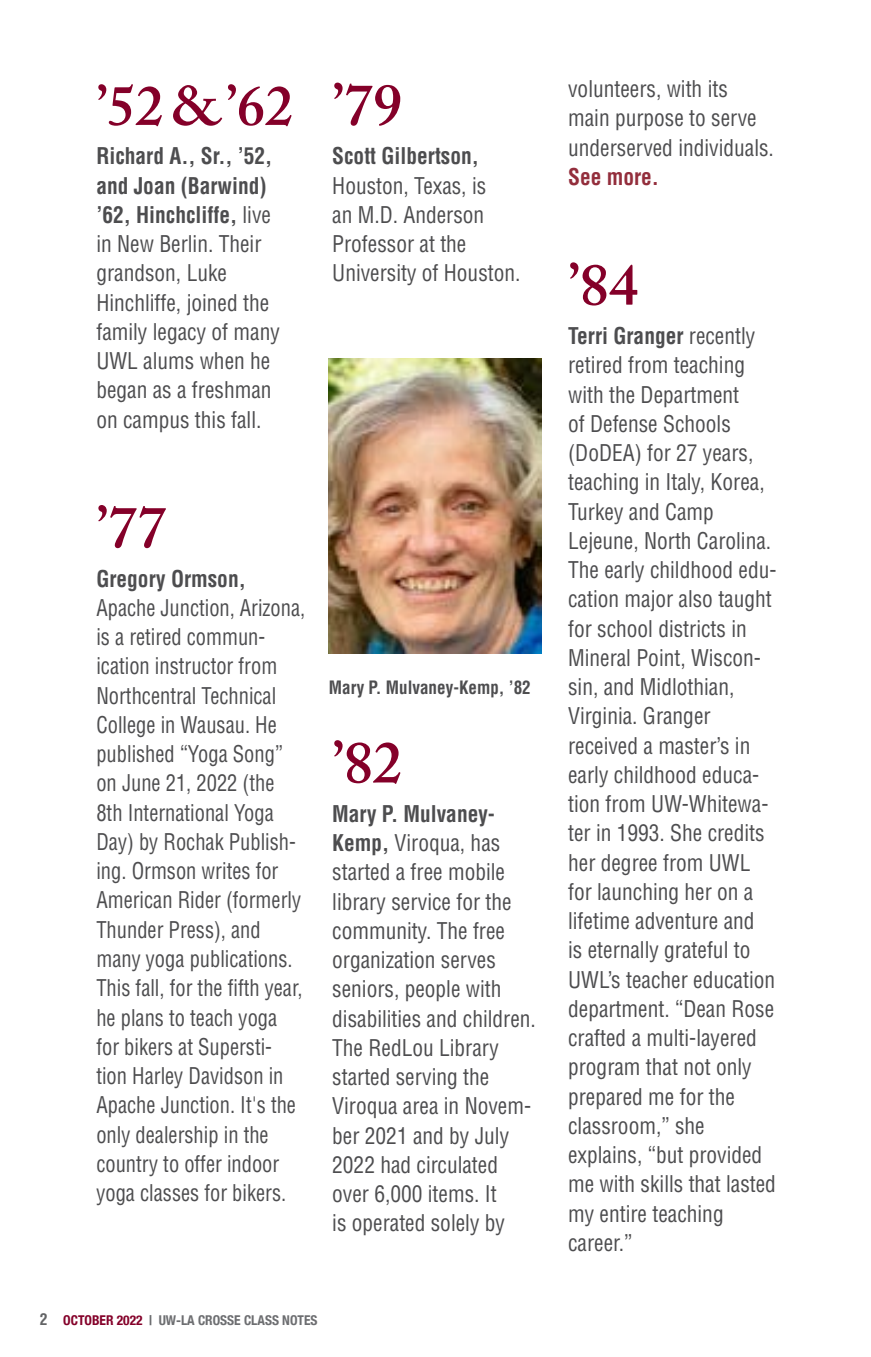
<style>
.page{position:relative;width:871px;height:1357px;background:#fff}
.page>*{position:absolute;margin:0;border:0;box-sizing:border-box;transform-origin:0 0}
.t1{font:600 58.5px "Adobe Caslon Pro";color:#840029}
.t2{font:600 56.25px "Adobe Caslon Pro";color:#840029}
.t3{font:condensed 22.5px/29.2px "Helvetica LT Std";color:#4d4d4f;scale:.95 1}
.t4{font:condensed 22.5px/29.2px "Helvetica LT Std";color:#4d4d4f;scale:.91 1}
.t5{font:700 condensed 22.5px "Helvetica LT Std";color:#4d4d4f;scale:.95 1}
.t6{font:700 condensed 22.5px "Helvetica LT Std";color:#932e3c;scale:.95 1}
.t7{font:700 condensed 18px "Helvetica LT Std";color:#4d4d4f;scale:.95 1}
.t8{font:700 condensed 13.5px "Helvetica Neue";color:#6d6e71}
.s1{font-weight:700}
.s2{font-family:"Helvetica LT Std";font-size:15.75px;color:#636466}
.s3{color:#840029}
</style>
<div class="page">
<img style="left:329px;top:358px;width:212px;height:296px">
<h2 class="t2" style="left:96px;top:73px;width:198px">’52 &amp; ’62</h2>
<p class="t3" style="left:96px;top:141px;width:195px"><span class="s1">Richard A., Sr., ’52, and Joan (Barwind) ’62, Hinchcliffe,</span> live in New Berlin. Their grandson, Luke<br>Hinchliffe, joined the family legacy of many<br>UWL alums when he began as a freshman on campus this fall.</p>
<h1 class="t1" style="left:332px;top:70px;width:71px">’79</h1>
<p class="t5" style="left:332px;top:142px;width:156px">Scott Gilbertson,</p>
<p class="t3" style="left:332px;top:171px;width:200px">Houston, Texas, is<br>an M.D. Anderson<br>Professor at the<br>University of Houston.</p>
<h1 class="t1" style="left:96px;top:493px;width:71px">’77</h1>
<p class="t5" style="left:96px;top:564px;width:159px">Gregory Ormson,</p>
<p class="t4" style="left:96px;top:593px;width:231px">Apache Junction, Arizona, is a retired commun&shy;ication instructor from<br>Northcentral Technical<br>College in Wausau. He published “Yoga Song” on June 21, 2022 (the<br>8th International Yoga<br>Day) by Rochak Publish&shy;ing. Ormson writes for<br>American Rider (formerly<br>Thunder Press), and many yoga publications.<br>This fall, for the fifth year, he plans to teach yoga for bikers at Supersti&shy;tion Harley Davidson in<br>Apache Junction. It's the only dealership in the country to offer indoor yoga classes for bikers.</p>
<p class="t7" style="left:329px;top:676px;width:214px">Mary P. Mulvaney-Kemp, ’82</p>
<h1 class="t1" style="left:332px;top:728px;width:71px">’82</h1>
<p class="t3" style="left:332px;top:799px;width:216px"><span class="s1">Mary P. Mulvaney-<br>Kemp,</span> Viroqua, has started a free mobile library service for the community. The free organization serves seniors, people with disabilities and children.<br>The RedLou Library started serving the<br>Viroqua area in Novem&shy;ber 2021 and by July<br>2022 had circulated over 6,000 items. It<br>is operated solely by</p>
<p class="t8" style="left:40px;top:1309px;width:279px"><span class="s2">2</span> <span class="s3">OCTOBER 2022</span> | UW-LA CROSSE CLASS NOTES</p>
<p class="t3" style="left:568px;top:74px;width:218px">volunteers, with its main purpose to serve underserved individuals.</p>
<p class="t6" style="left:568px;top:163px;width:97px">See more.</p>
<h1 class="t1" style="left:568px;top:250px;width:71px">’84</h1>
<p class="t3" style="left:568px;top:321px;width:221px"><span class="s1">Terri Granger</span> recently retired from teaching with the Department<br>of Defense Schools (DoDEA) for 27 years, teaching in Italy, Korea,<br>Turkey and Camp<br>Lejeune, North Carolina.<br>The early childhood edu&shy;cation major also taught for school districts in<br>Mineral Point, Wiscon&shy;sin, and Midlothian,<br>Virginia. Granger received a master’s in early childhood educa&shy;tion from UW-Whitewa&shy;ter in 1993. She credits her degree from UWL for launching her on a lifetime adventure and<br>is eternally grateful to<br>UWL’s teacher education department. “Dean Rose crafted a multi-layered program that not only prepared me for the classroom,” she explains, “but provided me with skills that lasted my entire teaching career.”</p>
</div>
